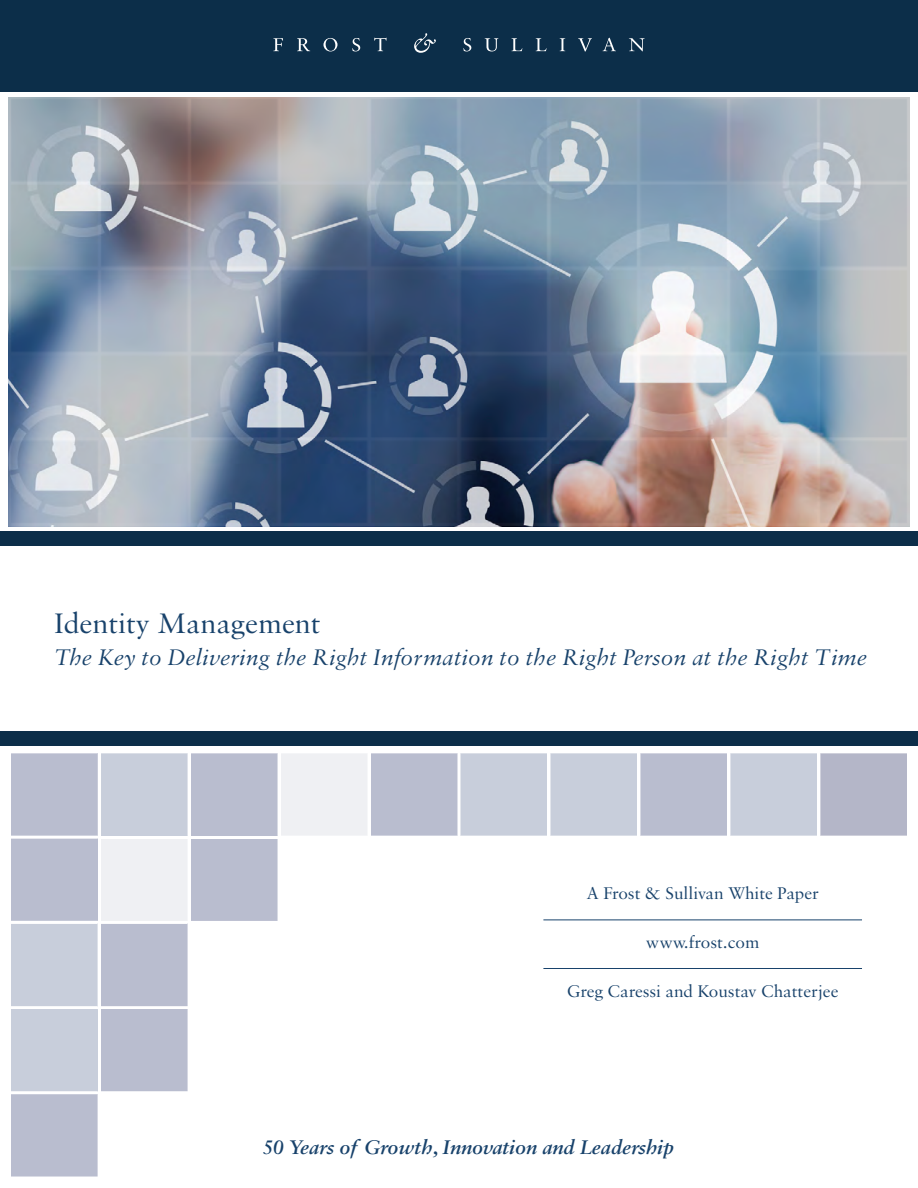
<style>
.page{position:relative;width:918px;height:1188px;background:#fff}
.page>*{position:absolute;margin:0;border:0;box-sizing:border-box;transform-origin:0 0}
.t1{font:30px "Sabon MT Pro";color:#18426b}
.t2{font:italic 24px "Sabon MT Pro";color:#18426b}
.t3{font:italic 600 21px "Sabon MT Pro";color:#18426b}
.t4{font:18px "Sabon MT Pro";color:#18426b}
</style>
<div class="page">
<div style="left:0;top:0;width:918px;height:92px;background:#0c2e49"></div>
<svg style="left:273px;top:38px;width:10px;height:13px"></svg>
<svg style="left:297px;top:38px;width:13px;height:13px"></svg>
<svg style="left:323px;top:38px;width:15px;height:13px"></svg>
<svg style="left:352px;top:38px;width:8px;height:13px"></svg>
<svg style="left:374px;top:38px;width:13px;height:13px"></svg>
<svg style="left:463px;top:38px;width:8px;height:13px"></svg>
<svg style="left:485px;top:38px;width:13px;height:13px"></svg>
<svg style="left:512px;top:38px;width:10px;height:13px"></svg>
<svg style="left:536px;top:38px;width:11px;height:13px"></svg>
<svg style="left:560px;top:38px;width:5px;height:13px"></svg>
<svg style="left:578px;top:38px;width:14px;height:13px"></svg>
<svg style="left:603px;top:38px;width:13px;height:13px"></svg>
<svg style="left:629px;top:38px;width:16px;height:13px"></svg>
<svg style="left:414px;top:33px;width:22px;height:20px"></svg>
<svg style="left:11px;top:753px;width:896px;height:424px"></svg>
<div style="left:0;top:531px;width:918px;height:15px;background:#0c2e49"></div>
<div style="left:0;top:731px;width:918px;height:14px;background:#0c2e49"></div>
<img style="left:8px;top:97px;width:902px;height:428px">
<h1 class="t1" style="left:54px;top:605px;width:268px">Identity Management</h1>
<h2 class="t2" style="left:54px;top:643px;width:815px">The Key to Delivering the Right Information to the Right Person at the Right Time</h2>
<p class="t4" style="left:587px;top:883px;width:234px">A Frost &amp; Sullivan White Paper</p>
<p class="t4" style="left:646px;top:931px;width:115px">www.frost.com</p>
<p class="t4" style="left:567px;top:980px;width:273px">Greg Caressi and Koustav Chatterjee</p>
<p class="t3" style="left:263px;top:1135px;width:412px">50 Years of Growth, Innovation and Leadership</p>
</div>
